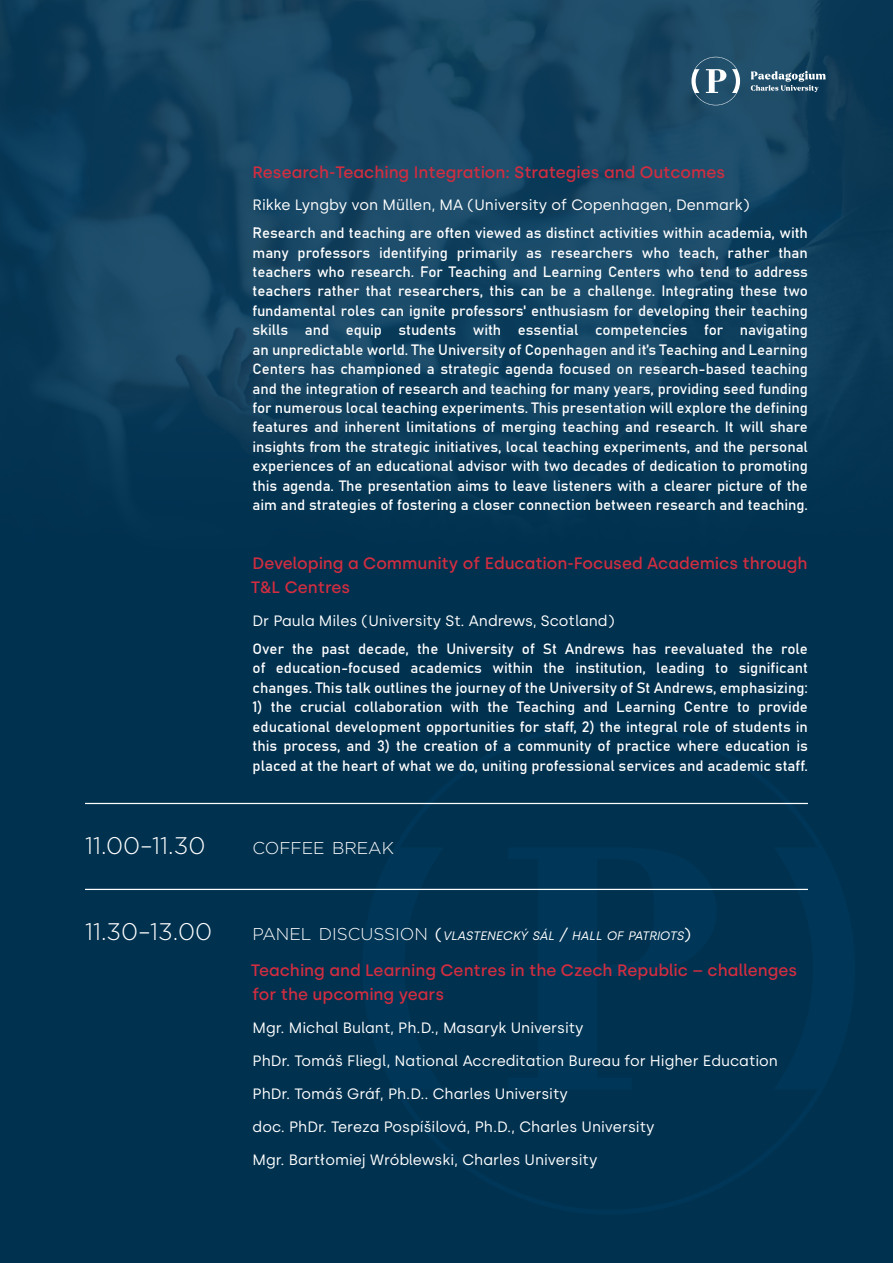
<style>
.page{position:relative;width:893px;height:1263px;background:#fff}
.page>*{position:absolute;margin:0;border:0;box-sizing:border-box;transform-origin:0 0}
.t1{font:300 24px "Gotham Light CE";color:#fff}
.t2{font:300 17.1px "Gotham Light CE";color:#fff}
.t3{font:500 16.5px/24px "Silka";color:#d22d40}
.t4{font:15px/19.5px "Bahnschrift";color:#fff;text-align:justify}
.t5{font:15px/33px "Silka";color:#fff}
.t6{font:italic 12.3px "Silka";color:#fff}
.s1{font-family:"Gotham Light CE";font-weight:300;font-style:normal;font-size:17.1px}
.s2{font-style:normal;font-size:16.5px}
.s3{font-size:16.5px}
</style>
<div class="page">
<div style="left:0;top:0;width:893px;height:1263px;background:#003657;opacity:.85"></div>
<div style="left:362px;top:722px;width:493px;height:493px;background:#00314f"></div>
<svg style="left:691px;top:57px;width:49px;height:48px;background:#4c7187"></svg>
<svg style="left:751px;top:71px;width:75px;height:21px;background:#57788d"></svg>
<hr style="left:85px;top:803px;width:723px;height:1px;background:#fff">
<hr style="left:85px;top:889px;width:723px;height:1px;background:#fff">
<p class="t3" style="left:253px;top:160px;width:474px">Research-Teaching Integration: Strategies and Outcomes</p>
<p class="t5" style="left:253px;top:188px;width:499px">Rikke Lyngby von Müllen, MA (University of Copenhagen, Denmark)</p>
<p class="t4" style="left:253px;top:224px;width:557px">Research and teaching are often viewed as distinct activities within academia, with many professors identifying primarily as researchers who teach, rather than teachers who research. For Teaching and Learning Centers who tend to address teachers rather that researchers, this can be a challenge. Integrating these two fundamental roles can ignite professors' enthusiasm for developing their teaching skills and equip students with essential competencies for navigating an unpredictable world. The University of Copenhagen and it’s Teaching and Learning Centers has championed a strategic agenda focused on research-based teaching and the integration of research and teaching for many years, providing seed funding for numerous local teaching experiments. This presentation will explore the defining features and inherent limitations of merging teaching and research. It will share insights from the strategic initiatives, local teaching experiments, and the personal experiences of an educational advisor with two decades of dedication to promoting this agenda. The presentation aims to leave listeners with a clearer picture of the aim and strategies of fostering a closer connection between research and teaching.</p>
<p class="t3" style="left:251px;top:551px;width:558px">Developing a Community of Education-Focused Academics through<br>T&amp;L Centres</p>
<p class="t5" style="left:253px;top:604px;width:363px">Dr Paula Miles (University St. Andrews, Scotland)</p>
<p class="t4" style="left:253px;top:640px;width:557px">Over the past decade, the University of St Andrews has reevaluated the role of education-focused academics within the institution, leading to significant changes. This talk outlines the journey of the University of St Andrews, emphasizing:</p>
<p class="t4" style="left:253px;top:698px;width:557px">1) the crucial collaboration with the Teaching and Learning Centre to provide educational development opportunities for staff, 2) the integral role of students in this process, and 3) the creation of a community of practice where education is placed at the heart of what we do, uniting professional services and academic staff.</p>
<h1 class="t1" style="left:85px;top:835px;width:122px">11.00–11.30</h1>
<p class="t2" style="left:253px;top:840px;width:143px">COFFEE BREAK</p>
<h1 class="t1" style="left:85px;top:920px;width:129px">11.30–13.00</h1>
<p class="t6" style="left:253px;top:928px;width:440px"><span class="s1">PANEL DISCUSSION</span> <span class="s2">(</span>VLASTENECKÝ SÁL <span class="s3">/</span> HALL OF PATRIOTS<span class="s2">)</span></p>
<p class="t3" style="left:251px;top:958px;width:548px">Teaching and Learning Centres in the Czech Republic – challenges for the upcoming years</p>
<p class="t5" style="left:253px;top:1011px;width:333px">Mgr. Michal Bulant, Ph.D., Masaryk University</p>
<p class="t5" style="left:253px;top:1044px;width:527px">PhDr. Tomáš Fliegl, National Accreditation Bureau for Higher Education</p>
<p class="t5" style="left:253px;top:1077px;width:403px">PhDr. Tomáš Gráf, Ph.D.. Charles University<br>doc. PhDr. Tereza Pospíšilová, Ph.D., Charles University</p>
<p class="t5" style="left:253px;top:1143px;width:346px">Mgr. Bartłomiej Wróblewski, Charles University</p>
</div>
